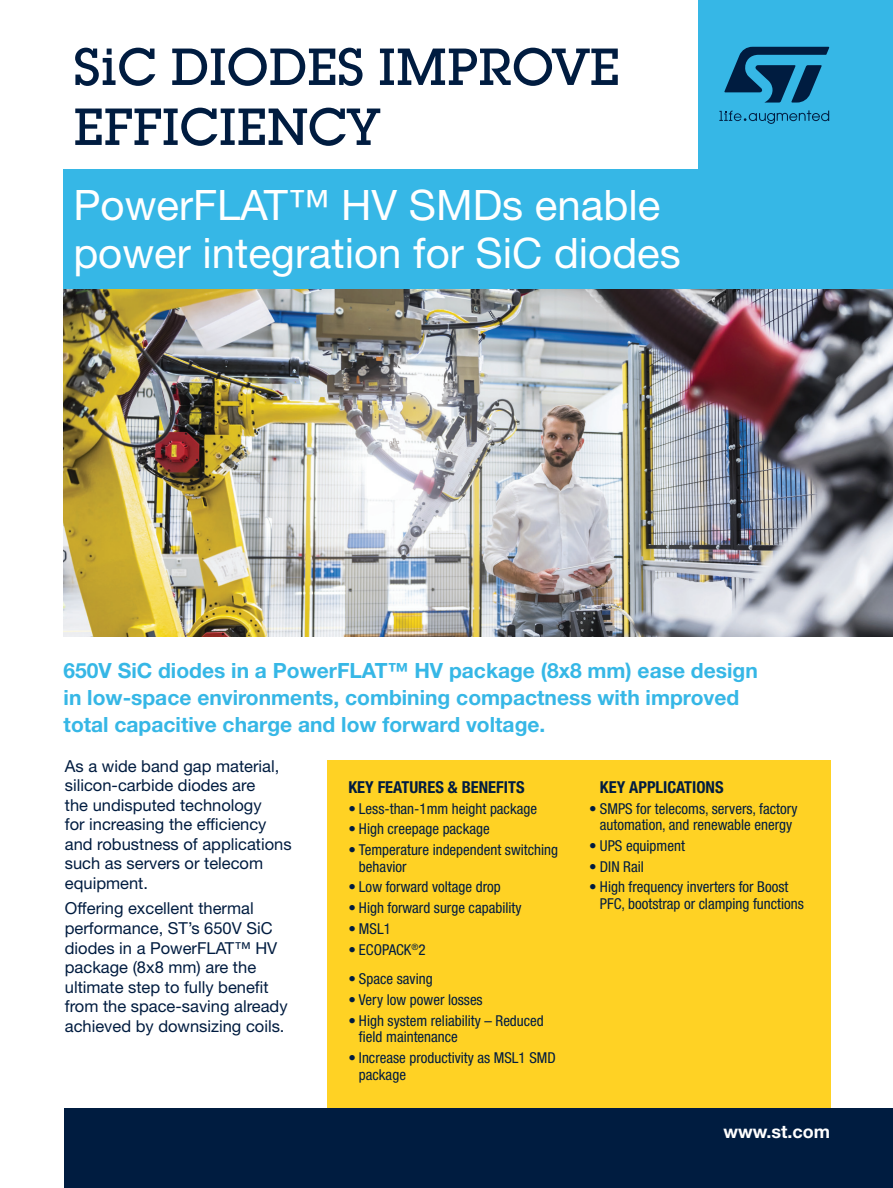
<style>
.page{position:relative;width:893px;height:1188px;background:#fff}
.page>*{position:absolute;margin:0;border:0;box-sizing:border-box;transform-origin:0 0}
.t1{font:500 51px/60px "Lubalin Graph Std";color:#001c40}
.t2{font:42px/48px "Helvetica Neue LT Std";color:#fff}
.t3{font:700 21px/27px "Helvetica Neue LT Std";color:#36b7e6}
.t4{font:700 18px "Helvetica Neue LT Std";color:#fff}
.t5{font:16.5px/19.5px "Helvetica Neue LT Std";color:#001c40}
.t6{font:700 condensed 16.5px "Helvetica Neue LT Std";color:#001c40}
.t7{font:condensed 15px/16.5px "Helvetica Neue LT Std";color:#001c40}
</style>
<div class="page">
<div style="left:698px;top:0;width:195px;height:627px;background:#36b7e6"></div>
<div style="left:64px;top:169px;width:829px;height:458px;background:#36b7e6"></div>
<svg style="left:724px;top:47px;width:105px;height:56px"></svg>
<svg style="left:719px;top:110px;width:110px;height:14px"></svg>
<img style="left:64px;top:290px;width:829px;height:347px">
<div style="left:327px;top:760px;width:503px;height:416px;background:#ffd224"></div>
<div style="left:65px;top:1108px;width:828px;height:80px;background:#001c40"></div>
<h1 class="t1" style="left:73px;top:37px;width:548px">SiC DIODES IMPROVE<br>EFFICIENCY</h1>
<h2 class="t2" style="left:73px;top:181px;width:609px">PowerFLAT™ HV SMDs enable power integration for SiC diodes</h2>
<h3 class="t3" style="left:64px;top:657px;width:696px">650V SiC diodes in a PowerFLAT™ HV package (8x8 mm) ease design in low-space environments, combining compactness with improved total capacitive charge and low forward voltage.</h3>
<p class="t5" style="left:65px;top:756px;width:228px">As a wide band gap material, silicon-carbide diodes are<br>the undisputed technology<br>for increasing the efficiency and robustness of applications such as servers or telecom equipment.</p>
<p class="t5" style="left:65px;top:899px;width:224px">Offering excellent thermal performance, ST’s 650V SiC diodes in a PowerFLAT™ HV package (8x8 mm) are the ultimate step to fully benefit from the space-saving already achieved by downsizing coils.</p>
<p class="t6" style="left:348px;top:777px;width:178px">KEY FEATURES &amp; BENEFITS</p>
<p class="t7" style="left:348px;top:800px;width:190px">• Less-than-1mm height package</p>
<p class="t7" style="left:348px;top:821px;width:143px">• High creepage package</p>
<p class="t7" style="left:359px;top:841px;width:201px;text-indent:-11px">• Temperature independent switching behavior</p>
<p class="t7" style="left:348px;top:879px;width:154px">• Low forward voltage drop</p>
<p class="t7" style="left:348px;top:899px;width:175px">• High forward surge capability</p>
<p class="t7" style="left:348px;top:920px;width:44px">• MSL1</p>
<p class="t7" style="left:348px;top:941px;width:79px">• ECOPACK<sup>®</sup>2</p>
<p class="t7" style="left:348px;top:971px;width:86px">• Space saving</p>
<p class="t7" style="left:348px;top:991px;width:136px">• Very low power losses</p>
<p class="t7" style="left:359px;top:1012px;width:186px;text-indent:-11px">• High system reliability – Reduced field maintenance</p>
<p class="t7" style="left:359px;top:1049px;width:198px;text-indent:-11px">• Increase productivity as MSL1 SMD package</p>
<p class="t6" style="left:600px;top:777px;width:125px">KEY APPLICATIONS</p>
<p class="t7" style="left:589px;top:800px;width:210px;text-align:center">• SMPS for telecoms, servers, factory automation, and renewable energy</p>
<p class="t7" style="left:589px;top:837px;width:97px">• UPS equipment</p>
<p class="t7" style="left:589px;top:858px;width:56px">• DIN Rail</p>
<p class="t7" style="left:600px;top:879px;width:205px;text-indent:-11px">• High frequency inverters for Boost<br>PFC, bootstrap or clamping functions</p>
<p class="t4" style="left:724px;top:1120px;width:108px">www.st.com</p>
</div>
